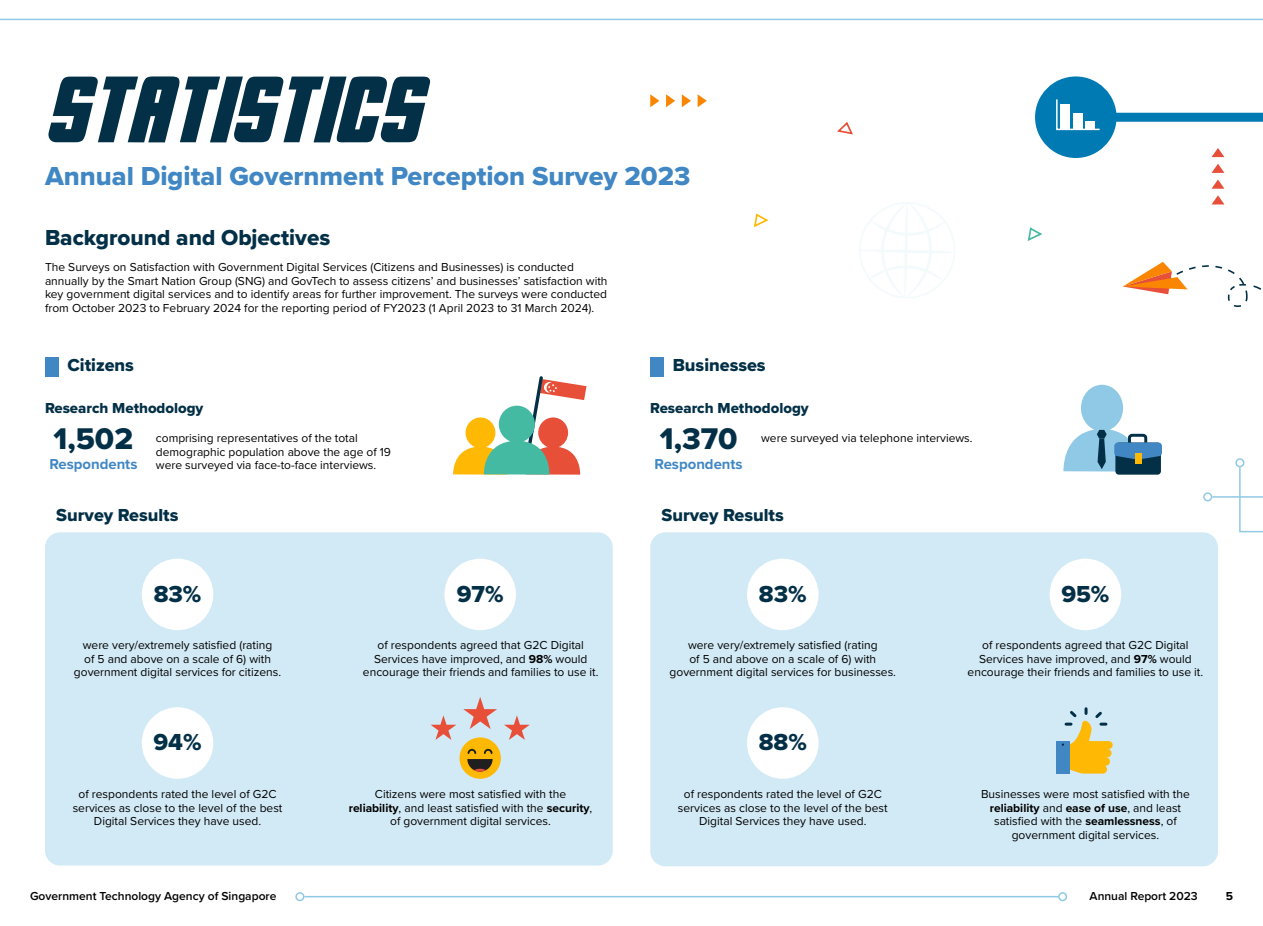
<style>
.page{position:relative;width:1263px;height:926px;background:#fff}
.page>*{position:absolute;margin:0;border:0;box-sizing:border-box;transform-origin:0 0}
.t1{font:90px "Hes Dead Jim";color:#033047}
.t2{font:31.05px "Proxima Nova Extrabld";color:#033047}
.t3{font:27px "Proxima Nova Extrabld";color:#4087c4}
.t4{font:24px "Proxima Nova Extrabld";color:#033047}
.t5{font:22.5px "Proxima Nova Extrabld";color:#033047}
.t6{font:18px "Proxima Nova Extrabld";color:#033047}
.t7{font:15px "Proxima Nova Extrabld";color:#033047}
.t8{font:700 14.85px "Proxima Nova";color:#4087c4}
.t9{font:12px/13.5px "Proxima Nova";color:#000;text-align:center}
.t10{font:600 12px "Proxima Nova";color:#000}
.t11{font:700 12px "Proxima Nova";color:#000}
.s1{font-weight:700}
</style>
<div class="page">
<svg style="left:837px;top:122px;width:16px;height:13px"></svg>
<svg style="left:1027px;top:227px;width:16px;height:14px"></svg>
<svg style="left:754px;top:213px;width:15px;height:15px"></svg>
<svg style="left:1211px;top:148px;width:13px;height:9px"></svg>
<svg style="left:1211px;top:164px;width:13px;height:9px"></svg>
<svg style="left:1211px;top:180px;width:13px;height:9px"></svg>
<svg style="left:1212px;top:195px;width:12px;height:9px"></svg>
<svg style="left:698px;top:94px;width:9px;height:13px"></svg>
<svg style="left:682px;top:94px;width:9px;height:13px"></svg>
<svg style="left:666px;top:94px;width:9px;height:13px"></svg>
<svg style="left:650px;top:94px;width:9px;height:13px"></svg>
<hr style="left:304px;top:896px;width:755px;height:1px;background:#8fc9e6">
<div style="left:1058px;top:892px;width:9px;height:9px;border:2px solid #8fc9e6;border-radius:50%"></div>
<div style="left:295px;top:892px;width:9px;height:9px;border:2px solid #8fc9e6;border-radius:50%"></div>
<div style="left:45px;top:532px;width:568px;height:333px;background:#d2eaf6;border-radius:15px"></div>
<div style="left:650px;top:532px;width:568px;height:334px;background:#d2eaf6;border-radius:15px"></div>
<div style="left:747px;top:559px;width:71px;height:71px;background:#fff;border-radius:50%"></div>
<div style="left:142px;top:559px;width:71px;height:71px;background:#fff;border-radius:50%"></div>
<div style="left:747px;top:707px;width:71px;height:72px;background:#fff;border-radius:50%"></div>
<div style="left:142px;top:707px;width:71px;height:72px;background:#fff;border-radius:50%"></div>
<div style="left:1050px;top:559px;width:71px;height:71px;background:#fff;border-radius:50%"></div>
<div style="left:444px;top:559px;width:72px;height:71px;background:#fff;border-radius:50%"></div>
<div style="left:45px;top:357px;width:14px;height:19px;background:#4087c4"></div>
<div style="left:650px;top:357px;width:14px;height:19px;background:#4087c4"></div>
<svg style="left:453px;top:376px;width:133px;height:99px"></svg>
<div style="left:1035px;top:76px;width:81px;height:82px;background:#007ab3;border-radius:50%"></div>
<svg style="left:1056px;top:99px;width:44px;height:32px"></svg>
<div style="left:1108px;top:113px;width:155px;height:9px;background:#007ab3"></div>
<div style="left:1115px;top:442px;width:46px;height:33px;background:#033047;border-radius:3px"></div>
<div style="left:1114px;top:442px;width:48px;height:14px;background:#4087c4;border-radius:3px"></div>
<svg style="left:1063px;top:385px;width:86px;height:87px"></svg>
<svg style="left:463px;top:697px;width:34px;height:32px"></svg>
<svg style="left:504px;top:715px;width:26px;height:25px"></svg>
<svg style="left:430px;top:715px;width:26px;height:25px"></svg>
<div style="left:459px;top:737px;width:42px;height:42px;background:#ffb803;border-radius:50%"></div>
<svg style="left:467px;top:748px;width:26px;height:24px"></svg>
<div style="left:1056px;top:741px;width:14px;height:32px;background:#4087c4"></div>
<svg style="left:1062px;top:707px;width:51px;height:66px"></svg>
<hr style="left:1212px;top:496px;width:51px;height:2px;background:#8fc9e6">
<div style="left:1203px;top:492px;width:9px;height:9px;border:2px solid #8fc9e6;border-radius:50%"></div>
<svg style="left:1238px;top:466px;width:25px;height:67px"></svg>
<div style="left:1235px;top:458px;width:9px;height:9px;border:2px solid #8fc9e6;border-radius:50%"></div>
<svg style="left:1123px;top:262px;width:139px;height:45px"></svg>
<hr style="left:0;top:19px;width:1263px;height:1px;background:#8fc9e6">
<h1 class="t1" style="left:45px;top:70px;width:377px">STATISTICS</h1>
<h3 class="t3" style="left:45px;top:156px;width:647px">Annual Digital Government Perception Survey 2023</h3>
<h3 class="t5" style="left:45px;top:221px;width:287px">Background and Objectives</h3>
<p class="t9" style="left:45px;top:260px;width:564px;text-align:left">The Surveys on Satisfaction with Government Digital Services (Citizens and Businesses) is conducted annually by the Smart Nation Group (SNG) and GovTech to assess citizens’ and businesses’ satisfaction with key government digital services and to identify areas for further improvement. The surveys were conducted from October 2023 to February 2024 for the reporting period of FY2023 (1 April 2023 to 31 March 2024).</p>
<h3 class="t6" style="left:68px;top:352px;width:68px">Citizens</h3>
<h3 class="t6" style="left:673px;top:352px;width:94px">Businesses</h3>
<p class="t7" style="left:45px;top:397px;width:160px">Research Methodology</p>
<p class="t7" style="left:650px;top:397px;width:160px">Research Methodology</p>
<h2 class="t2" style="left:54px;top:416px;width:81px">1,502</h2>
<p class="t9" style="left:761px;top:431px;width:213px">were surveyed via telephone interviews.</p>
<h2 class="t2" style="left:660px;top:416px;width:79px">1,370</h2>
<p class="t9" style="left:156px;top:431px;width:237px;text-align:left">comprising representatives of the total demographic population above the age of 19 were surveyed via face-to-face interviews.</p>
<p class="t8" style="left:49px;top:453px;width:90px">Respondents</p>
<p class="t8" style="left:654px;top:453px;width:90px">Respondents</p>
<h3 class="t6" style="left:56px;top:502px;width:124px">Survey Results</h3>
<h3 class="t6" style="left:661px;top:502px;width:124px">Survey Results</h3>
<h3 class="t4" style="left:457px;top:576px;width:48px">97%</h3>
<h3 class="t4" style="left:1061px;top:576px;width:50px">95%</h3>
<h3 class="t4" style="left:154px;top:576px;width:49px">83%</h3>
<h3 class="t4" style="left:759px;top:576px;width:49px">83%</h3>
<p class="t9" style="left:74px;top:638px;width:209px">were very/extremely satisfied (rating<br>of 5 and above on a scale of 6) with government digital services for citizens.</p>
<p class="t9" style="left:363px;top:638px;width:237px">of respondents agreed that G2C Digital<br>Services have improved, and <span class="s1">98%</span> would encourage their friends and families to use it.</p>
<p class="t9" style="left:669px;top:638px;width:228px">were very/extremely satisfied (rating<br>of 5 and above on a scale of 6) with government digital services for businesses.</p>
<p class="t9" style="left:968px;top:638px;width:237px">of respondents agreed that G2C Digital<br>Services have improved, and <span class="s1">97%</span> would encourage their friends and families to use it.</p>
<h3 class="t4" style="left:153px;top:724px;width:50px">94%</h3>
<h3 class="t4" style="left:759px;top:724px;width:50px">88%</h3>
<p class="t9" style="left:73px;top:787px;width:211px">of respondents rated the level of G2C services as close to the level of the best<br>Digital Services they have used.</p>
<p class="t9" style="left:349px;top:787px;width:245px">Citizens were most satisfied with the <span class="s1">reliability</span>, and least satisfied with the <span class="s1">security</span>, of government digital services.</p>
<p class="t9" style="left:981px;top:787px;width:210px">Businesses were most satisfied with the <span class="s1">reliability</span> and <span class="s1">ease of use</span>, and least satisfied with the <span class="s1">seamlessness</span>, of government digital services.</p>
<p class="t9" style="left:678px;top:787px;width:211px">of respondents rated the level of G2C services as close to the level of the best<br>Digital Services they have used.</p>
<p class="t10" style="left:30px;top:887px;width:248px">Government Technology Agency of Singapore</p>
<p class="t10" style="left:1089px;top:887px;width:110px">Annual Report 2023</p>
<p class="t11" style="left:1226px;top:887px;width:9px">5</p>
</div>
